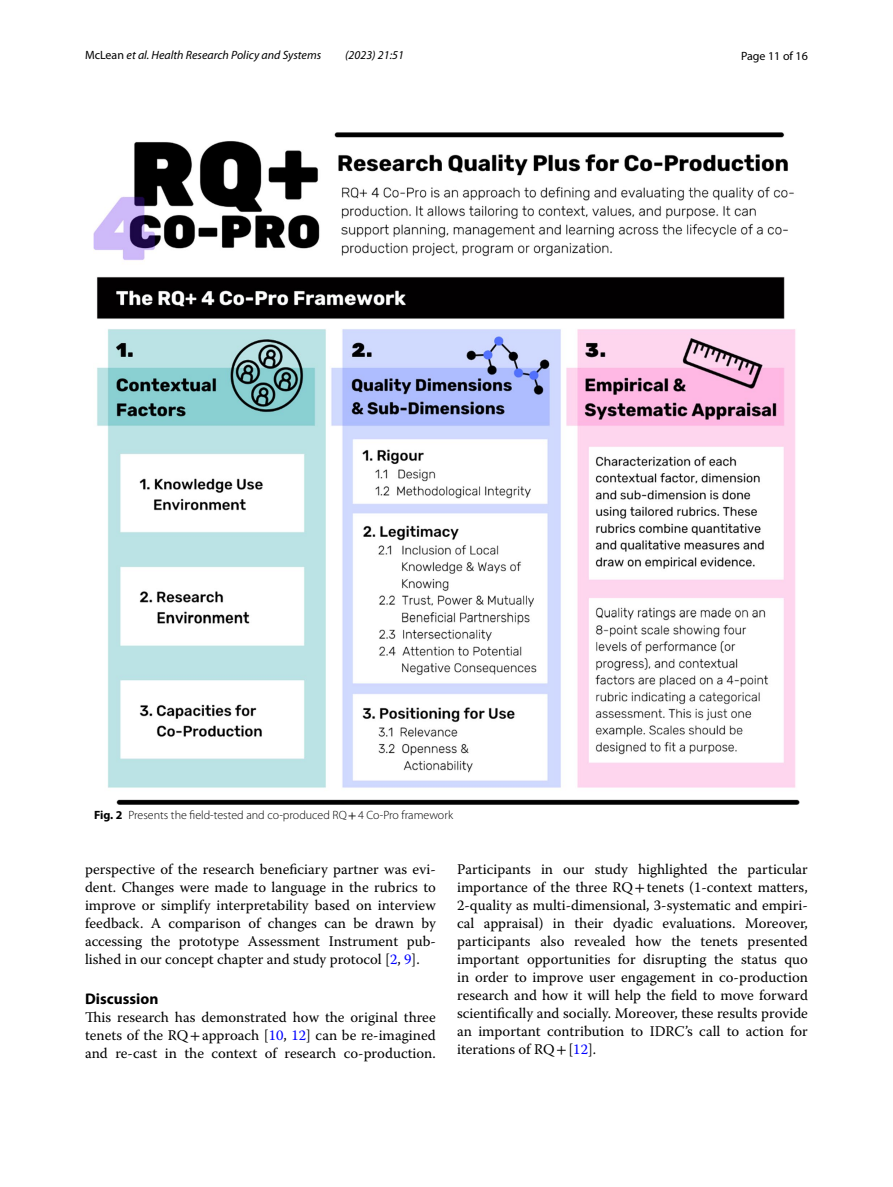
<style>
.page{position:relative;width:893px;height:1187px;background:#fff}
.page>*{position:absolute;margin:0;border:0;box-sizing:border-box;transform-origin:0 0}
.t1{font:700 15.45px "Myriad Pro";color:#000}
.t2{font:14.7px/18px "Warnock Pro";color:#000;text-align:justify}
.t3{font:300 12px "Myriad Pro";color:#000}
.t4{font:italic 12px "Myriad Pro";color:#000}
.t5{font:12px "Myriad Pro";color:#000}
.s1{font-style:normal}
.s2{font-weight:700}
.s3{font-family:"STIX";font-weight:400}
.s4{color:#00f}
.s5{font-family:"STIX"}
</style>
<div class="page">
<img style="left:94px;top:133px;width:705px;height:671px">
<p class="t4" style="left:85px;top:48px;width:238px"><span class="s1">McLean</span> et al. Health Research Policy and Systems</p>
<p class="t4" style="left:345px;top:48px;width:60px">(2023) 21:51</p>
<p class="t5" style="left:741px;top:48px;width:68px">Page 11 of 16</p>
<p class="t3" style="left:94px;top:808px;width:361px"><span class="s2">Fig. 2</span> Presents the field-tested and co-produced RQ<span class="s3">+</span>4 Co-Pro framework</p>
<p class="t2" style="left:85px;top:860px;width:352px">perspective of the research beneficiary partner was evi&shy;dent. Changes were made to language in the rubrics to improve or simplify interpretability based on interview feedback. A comparison of changes can be drawn by accessing the prototype Assessment Instrument pub&shy;lished in our concept chapter and study protocol [<span class="s4">2</span>, <span class="s4">9</span>].</p>
<p class="t1" style="left:85px;top:988px;width:75px">Discussion</p>
<p class="t2" style="left:85px;top:1007px;width:352px">This research has demonstrated how the original three tenets of the RQ<span class="s5">+</span>approach [<span class="s4">10</span>, <span class="s4">12</span>] can be re-imagined and re-cast in the context of research co-production.</p>
<p class="t2" style="left:457px;top:860px;width:352px">Participants in our study highlighted the particular importance of the three RQ<span class="s5">+</span>tenets (1-context matters, 2-quality as multi-dimensional, 3-systematic and empiri&shy;cal appraisal) in their dyadic evaluations. Moreover, participants also revealed how the tenets presented important opportunities for disrupting the status quo in order to improve user engagement in co-production research and how it will help the field to move forward scientifically and socially. Moreover, these results provide an important contribution to IDRC’s call to action for iterations of RQ<span class="s5">+</span>[<span class="s4">12</span>].</p>
</div>
